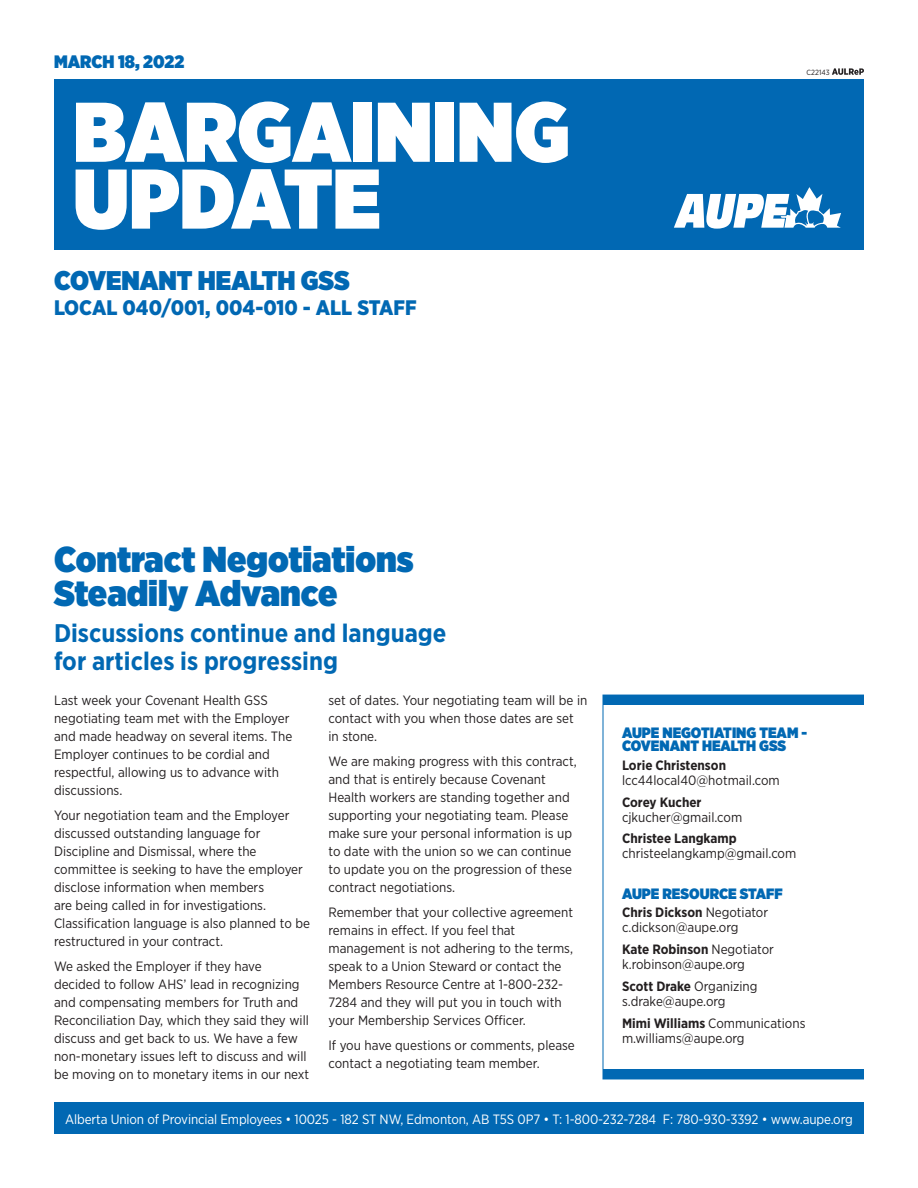
<style>
.page{position:relative;width:918px;height:1188px;background:#fff}
.page>*{position:absolute;margin:0;border:0;box-sizing:border-box;transform-origin:0 0}
.t1{font:900 84.45px "Gotham Narrow";color:#fff}
.t2{font:900 36px/34.5px "Gotham Narrow";color:#0168b3}
.t3{font:900 27px "Gotham Narrow";color:#0168b3}
.t4{font:700 25.5px/28.5px "Gotham Narrow";color:#0168b3}
.t5{font:900 21px "Gotham Narrow";color:#0168b3}
.t6{font:900 18px "Gotham Narrow";color:#0168b3}
.body_copy{font:900 15px/13.5px "Gotham Narrow";color:#0168b3}
.body_copy-2{font:13.5px/18px "Gotham Narrow";color:#231f20}
.t7{font:13.5px "Gotham Narrow";letter-spacing:-.01em;color:#fff}
.body_copy-3{font:700 13.5px "Gotham Narrow";color:#231f20}
.t8{font:7.5px "Gotham Narrow";color:#231f20}
.s1{font-weight:400}
.s2{font-weight:700}
</style>
<div class="page">
<div style="left:54px;top:79px;width:810px;height:171px;background:#0168b3"></div>
<div style="left:54px;top:1102px;width:810px;height:32px;background:#0168b3"></div>
<div style="left:603px;top:695px;width:261px;height:10px;background:#0168b3"></div>
<div style="left:603px;top:1069px;width:261px;height:10px;background:#0168b3"></div>
<svg style="left:674px;top:187px;width:167px;height:42px"></svg>
<div style="left:603px;top:695px;width:261px;height:384px;border:1px solid #0168b3"></div>
<svg style="left:832px;top:68px;width:32px;height:7px"></svg>
<p class="t6" style="left:54px;top:50px;width:132px">MARCH 18, 2022</p>
<p class="t1" style="left:73px;top:75px;width:498px">BARGAINING</p>
<p class="t1" style="left:73px;top:142px;width:309px">UPDATE</p>
<p class="t3" style="left:54px;top:262px;width:297px">COVENANT HEALTH GSS</p>
<p class="t5" style="left:54px;top:294px;width:364px">LOCAL 040/001, 004-010 - ALL STAFF</p>
<p class="t2" style="left:54px;top:541px;width:361px">Contract Negotiations<br>Steadily Advance</p>
<p class="t4" style="left:54px;top:618px;width:394px">Discussions continue and language for articles is progressing</p>
<p class="t8" style="left:807px;top:68px;width:25px">C22143</p>
<p class="body_copy-2" style="left:328px;top:691px;width:260px">set of dates. Your negotiating team will be in contact with you when those dates are set in stone.</p>
<p class="body_copy-2" style="left:328px;top:752px;width:250px">We are making progress with this contract, and that is entirely because Covenant Health workers are standing together and supporting your negotiating team. Please make sure your personal information is up to date with the union so we can continue to update you on the progression of these contract negotiations.</p>
<p class="body_copy-2" style="left:328px;top:903px;width:246px">Remember that your collective agreement remains in effect. If you feel that management is not adhering to the terms, speak to a Union Steward or contact the Members Resource Centre at 1-800-232- 7284 and they will put you in touch with your Membership Services Officer.</p>
<p class="body_copy-2" style="left:328px;top:1036px;width:248px">If you have questions or comments, please contact a negotiating team member.</p>
<p class="body_copy-2" style="left:54px;top:691px;width:240px">Last week your Covenant Health GSS negotiating team met with the Employer and made headway on several items. The Employer continues to be cordial and respectful, allowing us to advance with discussions.</p>
<p class="body_copy-2" style="left:54px;top:806px;width:257px">Your negotiation team and the Employer discussed outstanding language for Discipline and Dismissal, where the committee is seeking to have the employer disclose information when members<br>are being called in for investigations.<br>Classification language is also planned to be restructured in your contract.</p>
<p class="body_copy-2" style="left:54px;top:957px;width:257px">We asked the Employer if they have decided to follow AHS’ lead in recognizing and compensating members for Truth and Reconciliation Day, which they said they will discuss and get back to us. We have a few non-monetary issues left to discuss and will be moving on to monetary items in our next</p>
<p class="t7" style="left:65px;top:1110px;width:789px">Alberta Union of Provincial Employees • 10025 - 182 ST NW, Edmonton, AB T5S 0P7 • T: 1-800-232-7284 F: 780-930-3392 • www.aupe.org</p>
<p class="body_copy" style="left:622px;top:726px;width:186px">AUPE NEGOTIATING TEAM -<br>COVENANT HEALTH GSS</p>
<p class="body_copy-3" style="left:622px;top:756px;width:106px">Lorie Christenson</p>
<p class="body_copy-2" style="left:622px;top:771px;width:159px">lcc44local40@hotmail.com</p>
<p class="body_copy-3" style="left:622px;top:793px;width:81px">Corey Kucher</p>
<p class="body_copy-2" style="left:622px;top:808px;width:122px">cjkucher@gmail.com</p>
<p class="body_copy-3" style="left:622px;top:830px;width:116px">Christee Langkamp</p>
<p class="body_copy-2" style="left:622px;top:844px;width:176px">christeelangkamp@gmail.com</p>
<p class="body_copy" style="left:622px;top:887px;width:162px">AUPE RESOURCE STAFF</p>
<p class="body_copy-3" style="left:622px;top:904px;width:148px">Chris Dickson <span class="s1">Negotiator</span></p>
<p class="body_copy-2" style="left:622px;top:918px;width:118px">c.dickson@aupe.org</p>
<p class="body_copy-3" style="left:622px;top:941px;width:154px">Kate Robinson <span class="s1">Negotiator</span></p>
<p class="body_copy-2" style="left:622px;top:955px;width:124px">k.robinson@aupe.org</p>
<p class="body_copy-3" style="left:622px;top:977px;width:137px">Scott Drake <span class="s1">Organizing</span></p>
<p class="body_copy-2" style="left:622px;top:992px;width:105px">s.drake@aupe.org</p>
<p class="body_copy-2" style="left:622px;top:1014px;width:185px"><span class="s2">Mimi Williams</span> Communications</p>
<p class="body_copy-2" style="left:622px;top:1029px;width:124px">m.williams@aupe.org</p>
</div>
